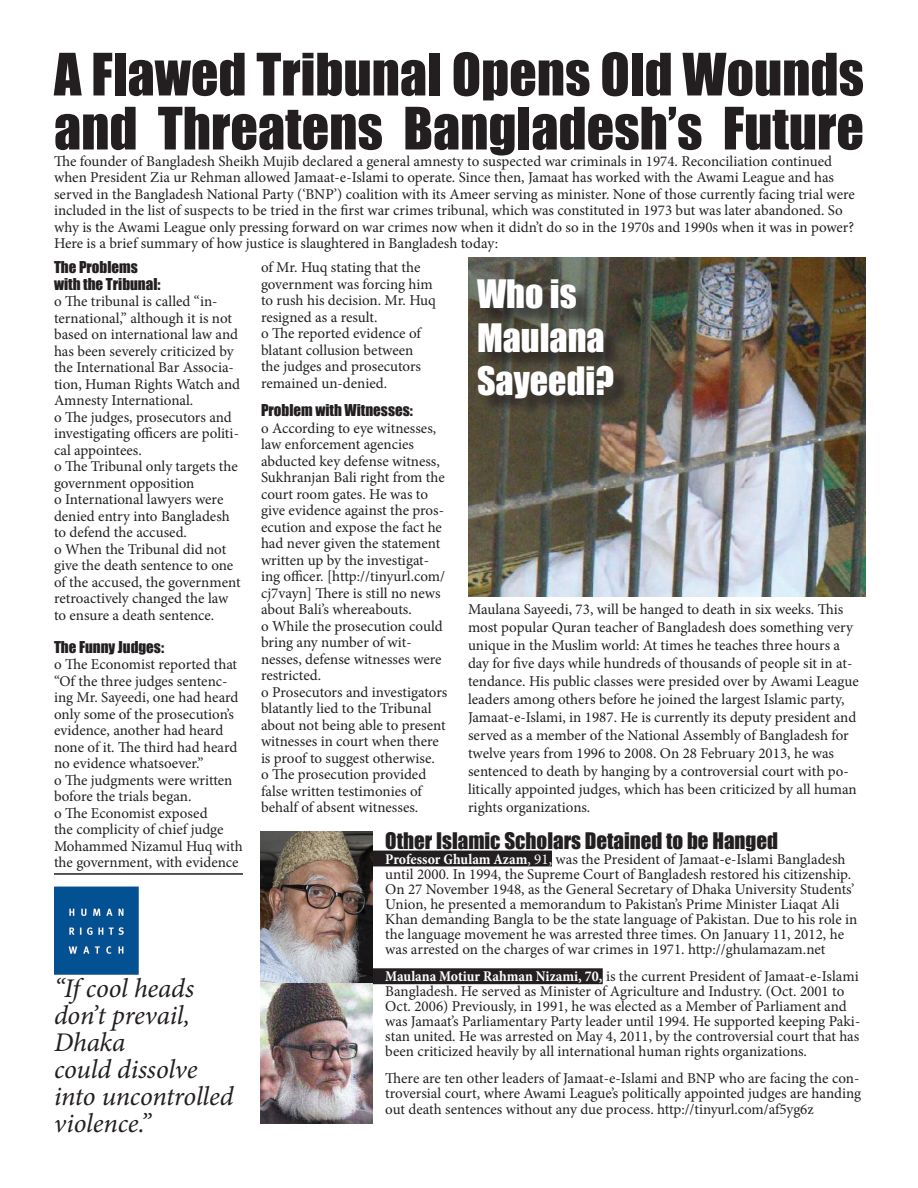
<style>
.page{position:relative;width:918px;height:1188px;background:#fff}
.page>*{position:absolute;margin:0;border:0;box-sizing:border-box;transform-origin:0 0}
.t1{font:54px/54px "Impact";color:#231f20}
.t2{font:36px/43.2px "Impact";color:#fff}
.t3{font:italic 27px/27px "Minion Pro";letter-spacing:-.005em;color:#231f20}
.t4{font:21px "Impact";color:#231f20}
.t5{font:15px/16.5px "Minion Pro";color:#231f20}
.t6{font:15px/16.5px "Impact";color:#231f20}
.s1{font-weight:700;font-stretch:condensed;color:#fff}
.s2{color:#fff}
</style>
<div class="page">
<div style="left:263px;top:969px;width:339px;height:14px;background:#231f20"></div>
<div style="left:262px;top:968px;width:341px;height:16px;border:2px solid #231f20"></div>
<div style="left:263px;top:851px;width:288px;height:15px;background:#231f20"></div>
<img style="left:261px;top:832px;width:111px;height:152px">
<img style="left:468px;top:258px;width:398px;height:339px">
<div style="left:480px;top:282px;width:152px;height:135px;background:#231f20;opacity:.75"></div>
<hr style="left:54px;top:873px;width:189px;height:2px;background:#231f20">
<img style="left:54px;top:886px;width:85px;height:88px">
<img style="left:261px;top:984px;width:111px;height:139px">
<h1 class="t1" style="left:54px;top:46px;width:811px">A Flawed Tribunal Opens Old Wounds and Threatens Bangladesh’s Future</h1>
<p class="t5" style="left:54px;top:153px;width:802px">The founder of Bangladesh Sheikh Mujib declared a general amnesty to suspected war criminals in 1974. Reconciliation continued when President Zia ur Rehman allowed Jamaat-e-Islami to operate. Since then, Jamaat has worked with the Awami League and has served in the Bangladesh National Party (‘BNP’) coalition with its Ameer serving as minister. None of those currently facing trial were included in the list of suspects to be tried in the first war crimes tribunal, which was constituted in 1973 but was later abandoned. So why is the Awami League only pressing forward on war crimes now when it didn’t do so in the 1970s and 1990s when it was in power?<br>Here is a brief summary of how justice is slaughtered in Bangladesh today:</p>
<p class="t6" style="left:54px;top:259px;width:108px">The Problems with the Tribunal:</p>
<p class="t5" style="left:54px;top:293px;width:188px">o The tribunal is called “in&shy;ternational,” although it is not based on international law and has been severely criticized by the International Bar Associa&shy;tion, Human Rights Watch and<br>Amnesty International.<br>o The judges, prosecutors and investigating officers are politi&shy;cal appointees.<br>o The Tribunal only targets the government opposition<br>o International lawyers were denied entry into Bangladesh to defend the accused.<br>o When the Tribunal did not give the death sentence to one of the accused, the government retroactively changed the law to ensure a death sentence.</p>
<p class="t6" style="left:54px;top:638px;width:112px">The Funny Judges:</p>
<p class="t5" style="left:54px;top:656px;width:190px">o The Economist reported that “Of the three judges sentenc&shy;ing Mr. Sayeedi, one had heard only some of the prosecution’s evidence, another had heard none of it. The third had heard no evidence whatsoever.”<br>o The judgments were written bofore the trials began.<br>o The Economist exposed<br>the complicity of chief judge<br>Mohammed Nizamul Huq with the government, with evidence</p>
<p class="t5" style="left:261px;top:259px;width:176px">of Mr. Huq stating that the government was forcing him to rush his decision. Mr. Huq resigned as a result.<br>o The reported evidence of blatant collusion between the judges and prosecutors remained un-denied.</p>
<p class="t6" style="left:261px;top:402px;width:153px">Problem with Witnesses:</p>
<p class="t5" style="left:261px;top:420px;width:188px">o According to eye witnesses, law enforcement agencies abducted key defense witness,<br>Sukhranjan Bali right from the court room gates. He was to give evidence against the pros&shy;ecution and expose the fact he had never given the statement written up by the investigat&shy;ing officer. [http://tinyurl.com/ cj7vayn] There is still no news about Bali’s whereabouts.<br>o While the prosecution could bring any number of wit&shy;nesses, defense witnesses were restricted.<br>o Prosecutors and investigators blatantly lied to the Tribunal about not being able to present witnesses in court when there is proof to suggest otherwise.<br>o The prosecution provided false written testimonies of behalf of absent witnesses.</p>
<h2 class="t2" style="left:477px;top:272px;width:139px">Who is<br>Maulana<br>Sayeedi?</h2>
<p class="t5" style="left:468px;top:600px;width:392px;line-height:18px">Maulana Sayeedi, 73, will be hanged to death in six weeks. This most popular Quran teacher of Bangladesh does something very unique in the Muslim world: At times he teaches three hours a day for five days while hundreds of thousands of people sit in at&shy;tendance. His public classes were presided over by Awami League leaders among others before he joined the largest Islamic party, Jamaat-e-Islami, in 1987. He is currently its deputy president and served as a member of the National Assembly of Bangladesh for twelve years from 1996 to 2008. On 28 February 2013, he was sentenced to death by hanging by a controversial court with po&shy;litically appointed judges, which has been criticized by all human rights organizations.</p>
<h3 class="t4" style="left:385px;top:824px;width:394px">Other Islamic Scholars Detained to be Hanged</h3>
<p class="t5" style="left:385px;top:851px;width:474px;line-height:15px"><span class="s1">Professor Ghulam Azam</span><span class="s2">, 91,</span> was the President of Jamaat-e-Islami Bangladesh until 2000. In 1994, the Supreme Court of Bangladesh restored his citizenship.<br>On 27 November 1948, as the General Secretary of Dhaka University Students’ Union, he presented a memorandum to Pakistan’s Prime Minister Liaqat Ali Khan demanding Bangla to be the state language of Pakistan. Due to his role in the language movement he was arrested three times. On January 11, 2012, he was arrested on the charges of war crimes in 1971. http://ghulamazam.net</p>
<p class="t5" style="left:385px;top:968px;width:477px;line-height:15px"><span class="s1">Maulana Motiur Rahman Nizami, 70,</span> is the current President of Jamaat-e-Islami Bangladesh. He served as Minister of Agriculture and Industry. (Oct. 2001 to Oct. 2006) Previously, in 1991, he was elected as a Member of Parliament and was Jamaat’s Parliamentary Party leader until 1994. He supported keeping Paki&shy;stan united. He was arrested on May 4, 2011, by the controversial court that has been criticized heavily by all international human rights organizations.</p>
<p class="t5" style="left:385px;top:1070px;width:477px;line-height:15px">There are ten other leaders of Jamaat-e-Islami and BNP who are facing the con&shy;troversial court, where Awami League’s politically appointed judges are handing</p>
<p class="t5" style="left:385px;top:1101px;width:430px">out death sentences without any due process. http://tinyurl.com/af5yg6z</p>
<h3 class="t3" style="left:54px;top:975px;width:181px">“If cool heads don’t prevail,<br>Dhaka<br>could dissolve into uncontrolled violence.”</h3>
</div>
